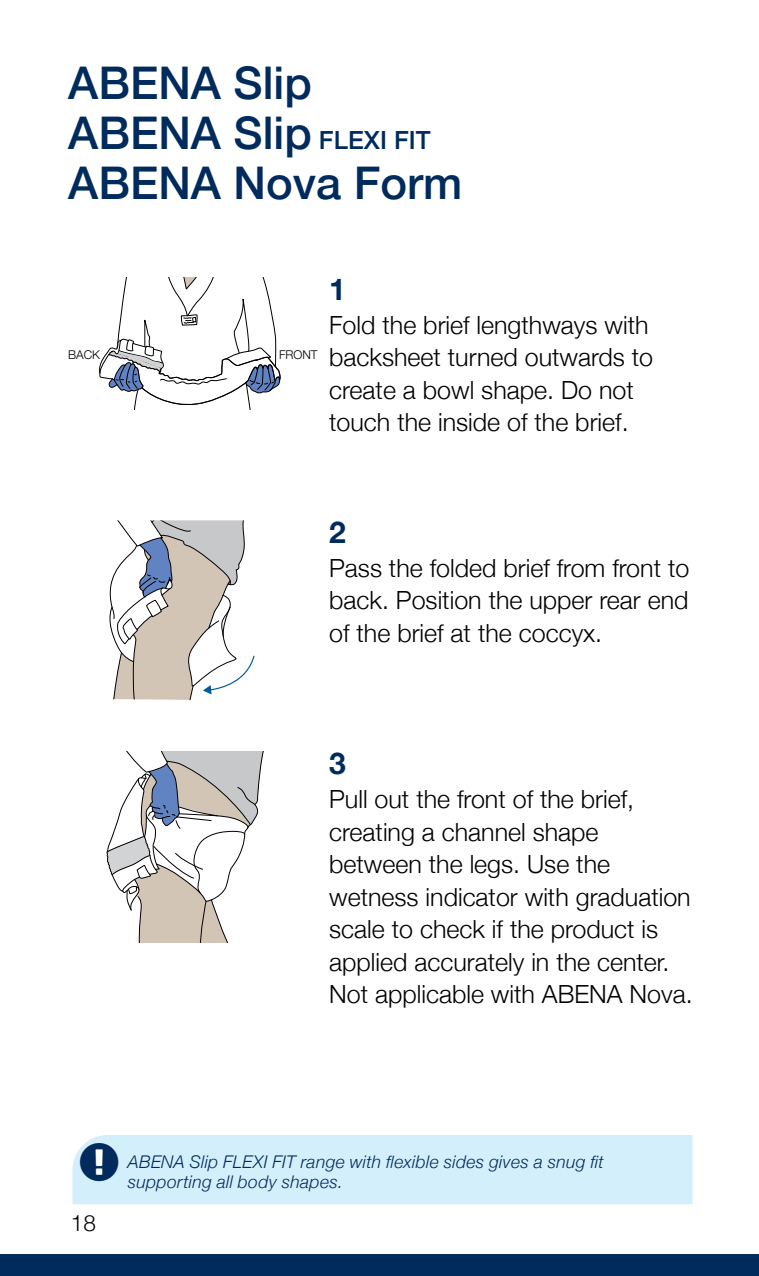
<style>
.page{position:relative;width:759px;height:1276px;background:#fff}
.page>*{position:absolute;margin:0;border:0;box-sizing:border-box;transform-origin:0 0}
.t1{font:500 45px/50px "Helvetica Neue";color:#002b5c}
.t2{font:700 30px "Helvetica Neue";color:#002b5c}
.t3{font:300 25px/32.5px "Helvetica Neue";color:#000}
.t4{font:300 22.5px "Helvetica Neue";color:#000}
.t5{font:italic 300 17.5px/20px "Helvetica Neue";letter-spacing:.02em;color:#002b5c}
.t6{font:300 12px "Helvetica Neue";color:#000}
.s1{font-size:25px}
</style>
<div class="page">
<div style="left:0;top:1254px;width:758px;height:22px;background:#002b5c"></div>
<svg style="left:99px;top:277px;width:181px;height:132px"></svg>
<svg style="left:109px;top:520px;width:146px;height:180px"></svg>
<svg style="left:106px;top:752px;width:158px;height:191px"></svg>
<div style="left:72px;top:1135px;width:620px;height:69px;background:#d4effc"></div>
<svg style="left:80px;top:1142px;width:38px;height:39px"></svg>
<h1 class="t1" style="left:68px;top:54px;width:395px">ABENA Slip<br>ABENA Slip <span class="s1">FLEXI FIT<br></span>ABENA Nova Form</h1>
<p class="t6" style="left:68px;top:345px;width:33px">BACK</p>
<p class="t6" style="left:279px;top:345px;width:40px">FRONT</p>
<p class="t2" style="left:329px;top:265px;width:18px">1</p>
<p class="t3" style="left:329px;top:307px;width:325px">Fold the brief lengthways with backsheet turned outwards to create a bowl shape. Do not touch the inside of the brief.</p>
<p class="t2" style="left:329px;top:508px;width:18px">2</p>
<p class="t3" style="left:329px;top:550px;width:361px;text-align:justify">Pass the folded brief from front to back. Position the upper rear end of the brief at the coccyx.</p>
<p class="t2" style="left:329px;top:740px;width:18px">3</p>
<p class="t3" style="left:329px;top:781px;width:365px">Pull out the front of the brief, creating a channel shape between the legs. Use the wetness indicator with graduation scale to check if the product is applied accurately in the center.<br>Not applicable with ABENA Nova.</p>
<p class="t4" style="left:71px;top:1204px;width:27px">18</p>
<p class="t5" style="left:128px;top:1150px;width:477px">ABENA Slip FLEXI FIT range with flexible sides gives a snug fit supporting all body shapes.</p>
</div>
